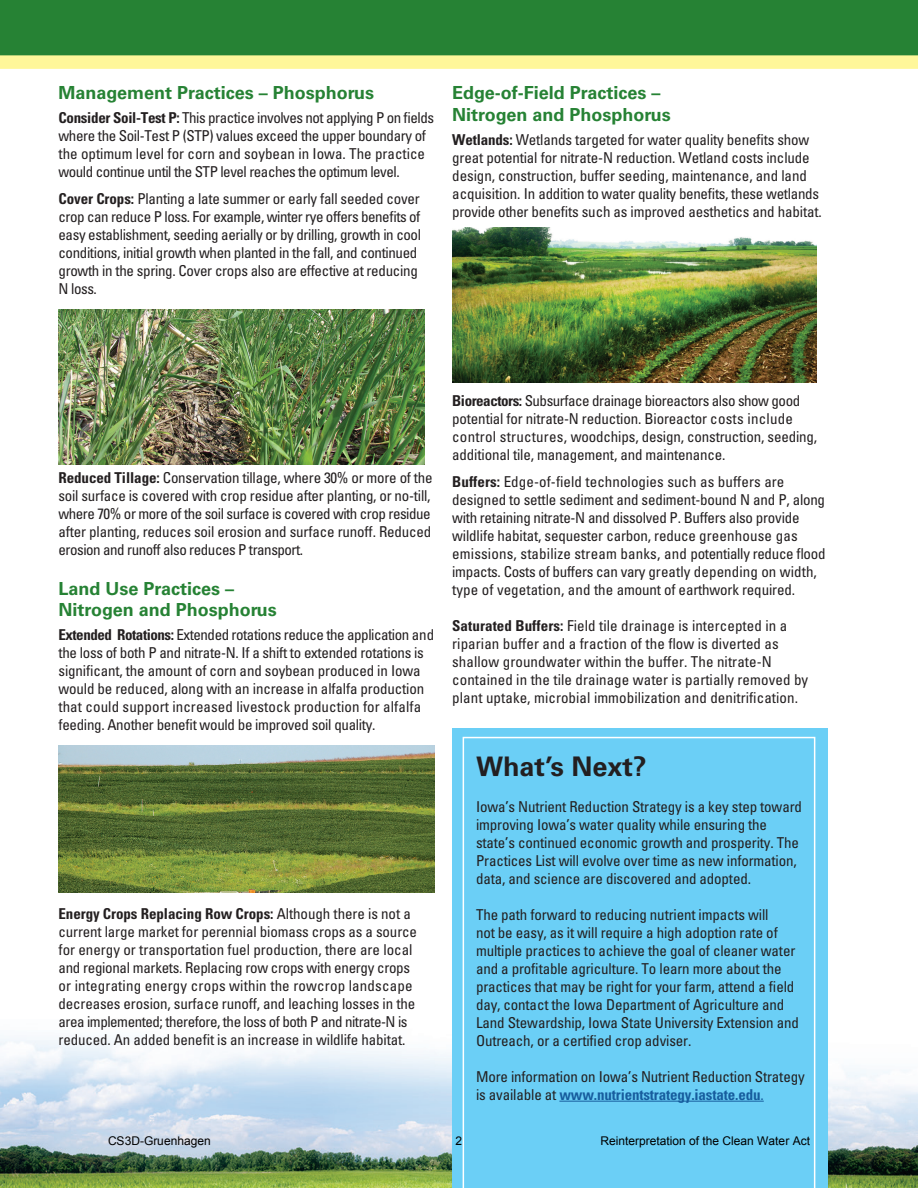
<style>
.page{position:relative;width:918px;height:1188px;background:#fff}
.page>*{position:absolute;margin:0;border:0;box-sizing:border-box;transform-origin:0 0}
.t1{font:700 27px "Univers LT Std";color:#231f20}
.t2{font:700 18px/21.6px "Univers LT Std";color:#268234}
.t3{font:condensed 15px/18px "Univers";letter-spacing:-.01em;color:#231f20}
.t4{font:12px "Arial";color:#000}
.s1{font-weight:700}
.s2{font-weight:700;color:#175d9e}
.s3{color:#175d9e}
</style>
<div class="page">
<img style="left:0;top:1038px;width:918px;height:150px">
<div style="left:0;top:0;width:918px;height:55px;background:#268234"></div>
<div style="left:0;top:55px;width:918px;height:14px;background:#fff79a"></div>
<img style="left:58px;top:746px;width:376px;height:146px">
<img style="left:58px;top:309px;width:366px;height:156px">
<img style="left:452px;top:228px;width:365px;height:155px">
<div style="left:452px;top:728px;width:376px;height:460px;background:#6bcff6"></div>
<svg style="left:463px;top:737px;width:352px;height:451px"></svg>
<p class="t2" style="left:58px;top:82px;width:317px">Management Practices – Phosphorus</p>
<p class="t3" style="left:58px;top:109px;width:377px"><span class="s1">Consider Soil-Test P:</span> This practice involves not applying P on fields where the Soil-Test P (STP) values exceed the upper boundary of the optimum level for corn and soybean in Iowa. The practice would continue until the STP level reaches the optimum level.</p>
<p class="t3" style="left:58px;top:190px;width:364px"><span class="s1">Cover Crops:</span> Planting a late summer or early fall seeded cover crop can reduce P loss. For example, winter rye offers benefits of easy establishment, seeding aerially or by drilling, growth in cool conditions, initial growth when planted in the fall, and continued growth in the spring. Cover crops also are effective at reducing N loss.</p>
<p class="t2" style="left:452px;top:82px;width:220px">Edge-of-Field Practices –<br>Nitrogen and Phosphorus</p>
<p class="t3" style="left:452px;top:130px;width:371px"><span class="s1">Wetlands:</span> Wetlands targeted for water quality benefits show great potential for nitrate-N reduction. Wetland costs include design, construction, buffer seeding, maintenance, and land acquisition. In addition to water quality benefits, these wetlands provide other benefits such as improved aesthetics and habitat.</p>
<p class="t3" style="left:58px;top:469px;width:376px"><span class="s1">Reduced Tillage:</span> Conservation tillage, where 30% or more of the soil surface is covered with crop residue after planting, or no-till, where 70% or more of the soil surface is covered with crop residue after planting, reduces soil erosion and surface runoff. Reduced erosion and runoff also reduces P transport.</p>
<p class="t2" style="left:58px;top:578px;width:220px">Land Use Practices –<br>Nitrogen and Phosphorus</p>
<p class="t3" style="left:58px;top:626px;width:377px"><span class="s1">Extended Rotations:</span> Extended rotations reduce the application and the loss of both P and nitrate-N. If a shift to extended rotations is significant, the amount of corn and soybean produced in Iowa would be reduced, along with an increase in alfalfa production that could support increased livestock production for alfalfa feeding. Another benefit would be improved soil quality.</p>
<p class="t3" style="left:58px;top:905px;width:360px"><span class="s1">Energy Crops Replacing Row Crops:</span> Although there is not a current large market for perennial biomass crops as a source for energy or transportation fuel production, there are local and regional markets. Replacing row crops with energy crops or integrating energy crops within the rowcrop landscape decreases erosion, surface runoff, and leaching losses in the area implemented; therefore, the loss of both P and nitrate-N is reduced. An added benefit is an increase in wildlife habitat.</p>
<p class="t3" style="left:452px;top:391px;width:367px"><span class="s1">Bioreactors:</span> Subsurface drainage bioreactors also show good potential for nitrate-N reduction. Bioreactor costs include control structures, woodchips, design, construction, seeding, additional tile, management, and maintenance.</p>
<p class="t3" style="left:452px;top:472px;width:375px"><span class="s1">Buffers:</span> Edge-of-field technologies such as buffers are designed to settle sediment and sediment-bound N and P, along with retaining nitrate-N and dissolved P. Buffers also provide wildlife habitat, sequester carbon, reduce greenhouse gas emissions, stabilize stream banks, and potentially reduce flood impacts. Costs of buffers can vary greatly depending on width, type of vegetation, and the amount of earthwork required.</p>
<p class="t3" style="left:452px;top:616px;width:357px"><span class="s1">Saturated Buffers:</span> Field tile drainage is intercepted in a riparian buffer and a fraction of the flow is diverted as shallow groundwater within the buffer. The nitrate-N contained in the tile drainage water is partially removed by plant uptake, microbial immobilization and denitrification.</p>
<h1 class="t1" style="left:476px;top:750px;width:172px">What’s Next?</h1>
<p class="t3" style="left:476px;top:797px;width:328px">Iowa’s Nutrient Reduction Strategy is a key step toward improving Iowa’s water quality while ensuring the state’s continued economic growth and prosperity. The Practices List will evolve over time as new information, data, and science are discovered and adopted.</p>
<p class="t3" style="left:476px;top:905px;width:324px">The path forward to reducing nutrient impacts will<br>not be easy, as it will require a high adoption rate of multiple practices to achieve the goal of cleaner water and a profitable agriculture. To learn more about the practices that may be right for your farm, attend a field day, contact the Iowa Department of Agriculture and Land Stewardship, Iowa State University Extension and Outreach, or a certified crop adviser.</p>
<p class="t3" style="left:476px;top:1067px;width:330px">More information on Iowa’s Nutrient Reduction Strategy is available at <span class="s2">www.nutrientstrategy.iastate.edu</span><span class="s3">.</span></p>
<p class="t4" style="left:108px;top:1133px;width:104px">CS3D-Gruenhagen</p>
<p class="t4" style="left:456px;top:1133px;width:8px">2</p>
<p class="t4" style="left:601px;top:1133px;width:211px">Reinterpretation of the Clean Water Act</p>
</div>
